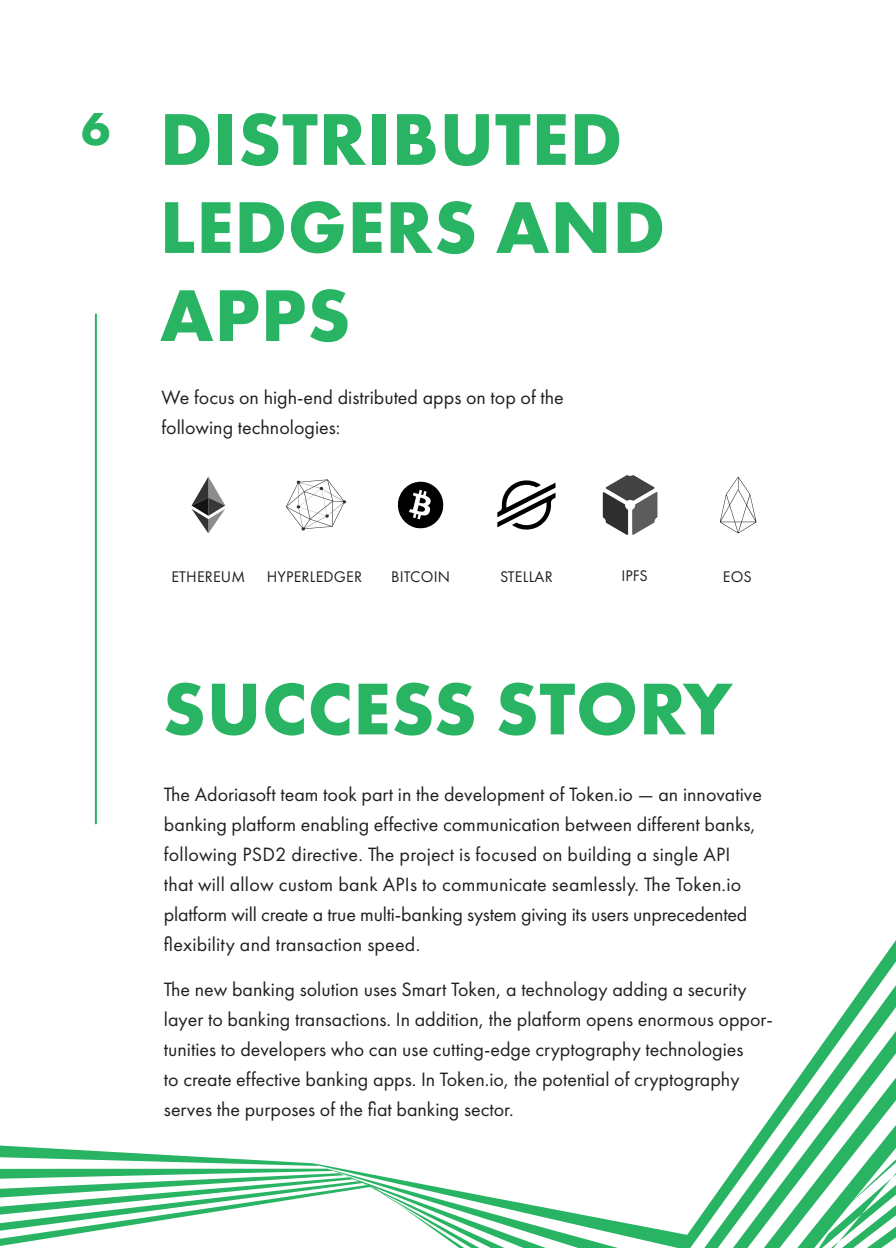
<style>
.page{position:relative;width:896px;height:1248px;background:#fff}
.page>*{position:absolute;margin:0;border:0;box-sizing:border-box;transform-origin:0 0}
.Paragraph_Style_2{font:700 76px/88px "Futura New";letter-spacing:.01em;color:#29b464}
.t1{font:700 48px "Futura New";color:#29b464}
.Paragraph_Style_2-2{font:20px/30px "Futura New";color:#231f20}
.Paragraph_Style_2-3{font:16px "Futura New";letter-spacing:.01em;color:#231f20}
</style>
<div class="page">
<hr style="left:95px;top:313px;width:2px;height:511px;background:#29b464">
<svg style="left:832px;top:985px;width:64px;height:45px"></svg>
<svg style="left:373px;top:1030px;width:523px;height:217px"></svg>
<svg style="left:0;top:1145px;width:373px;height:100px"></svg>
<svg style="left:191px;top:476px;width:34px;height:57px"></svg>
<svg style="left:497px;top:480px;width:58px;height:50px"></svg>
<svg style="left:286px;top:479px;width:60px;height:51px"></svg>
<svg style="left:720px;top:476px;width:36px;height:57px"></svg>
<svg style="left:603px;top:475px;width:54px;height:60px"></svg>
<svg style="left:397px;top:481px;width:47px;height:48px"></svg>
<p class="t1" style="left:81px;top:98px;width:30px">6</p>
<p class="Paragraph_Style_2" style="left:160px;top:93px;width:507px">DISTRIBUTED<br>LEDGERS AND<br>APPS</p>
<p class="Paragraph_Style_2-2" style="left:161px;top:382px;width:404px">We focus on high-end distributed apps on top of the following technologies:</p>
<p class="Paragraph_Style_2-3" style="left:171px;top:566px;width:75px">ETHEREUM</p>
<p class="Paragraph_Style_2-3" style="left:267px;top:566px;width:97px">HYPERLEDGER</p>
<p class="Paragraph_Style_2-3" style="left:391px;top:566px;width:60px">BITCOIN</p>
<p class="Paragraph_Style_2-3" style="left:500px;top:566px;width:54px">STELLAR</p>
<p class="Paragraph_Style_2-3" style="left:621px;top:565px;width:28px">IPFS</p>
<p class="Paragraph_Style_2-3" style="left:723px;top:566px;width:31px">EOS</p>
<p class="Paragraph_Style_2" style="left:162px;top:663px;width:571px">SUCCESS STORY</p>
<p class="Paragraph_Style_2-2" style="left:164px;top:779px;width:599px">The Adoriasoft team took part in the development of Token.io — an innovative banking platform enabling effective communication between different banks, following PSD2 directive. The project is focused on building a single API that will allow custom bank APIs to communicate seamlessly. The Token.io platform will create a true multi-banking system giving its users unprecedented flexibility and transaction speed.</p>
<p class="Paragraph_Style_2-2" style="left:164px;top:973px;width:610px">The new banking solution uses Smart Token, a technology adding a security layer to banking transactions. In addition, the platform opens enormous oppor&shy;tunities to developers who can use cutting-edge cryptography technologies<br>to create effective banking apps. In Token.io, the potential of cryptography serves the purposes of the fiat banking sector.</p>
</div>
